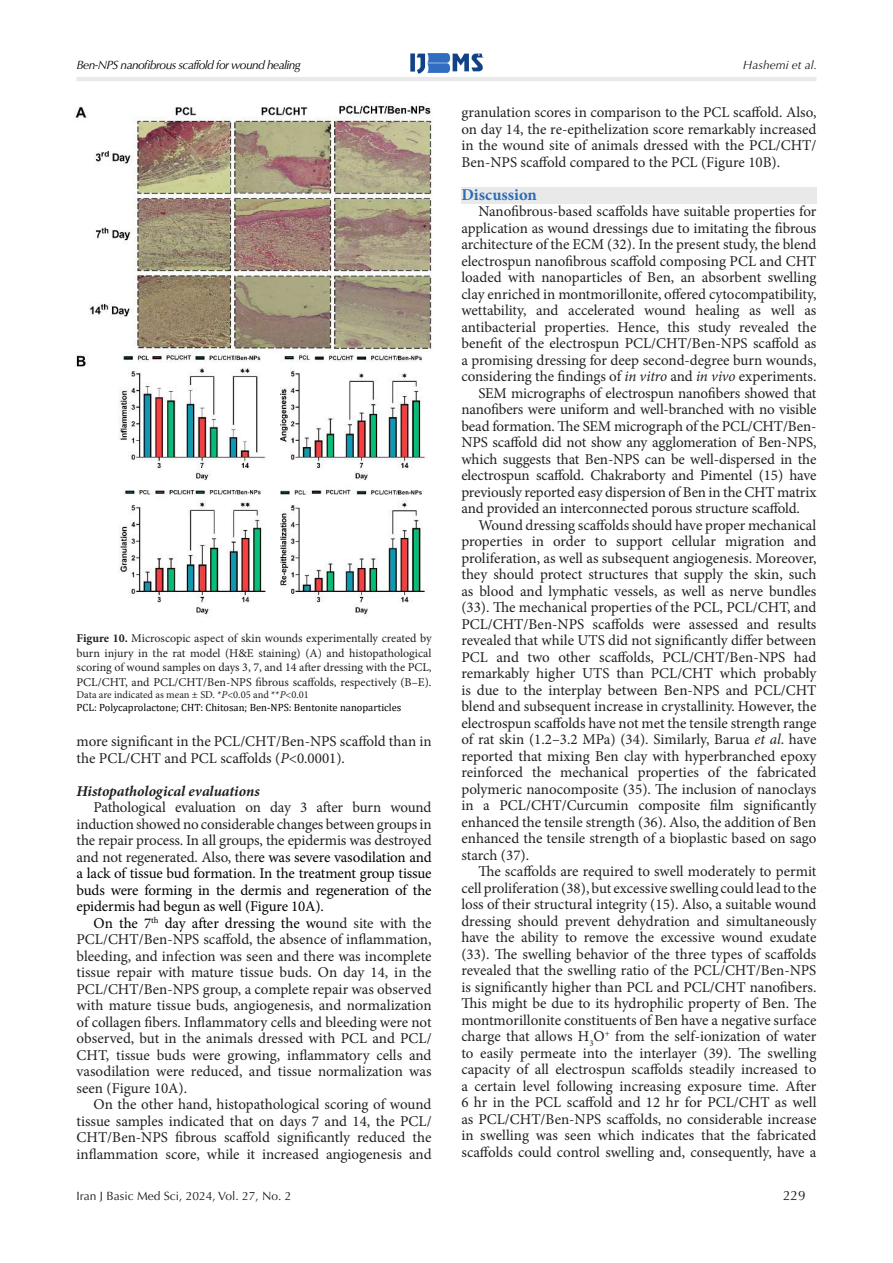
<style>
.page{position:relative;width:893px;height:1263px;background:#fff}
.page>*{position:absolute;margin:0;border:0;box-sizing:border-box;transform-origin:0 0}
.t1{font:700 16.5px "Minion Pro";color:#2d6cb5}
.t2{font:15px/16.5px "Minion Pro";letter-spacing:-.005em;color:#231f20;text-align:justify}
.Heading_2{font:italic 700 15px "Minion Pro";letter-spacing:-.005em;color:#231f20}
.t3{font:13.5px "Optima LT Std";color:#231f20}
.t4{font:12px/14.4px "Minion Pro";color:#231f20;text-align:justify}
.t5{font:italic 12px "Optima LT Std";letter-spacing:-.05em;color:#000}
.t6{font:12px "Optima LT Std";color:#231f20}
.t7{font:italic 12px "Optima LT Std";color:#231f20}
.t8{font:10.5px "Cambria";color:#000}
.t9{font:10.5px "Minion Pro";letter-spacing:-.005em;color:#231f20}
.s1{font-weight:700}
.s2{font-style:italic}
.s3{color:#000}
</style>
<div class="page">
<img style="left:410px;top:53px;width:74px;height:21px">
<hr style="left:77px;top:77px;width:739px;height:4px;background:#e9e9e9">
<div style="left:461px;top:188px;width:355px;height:16px;background:#e9e9e9"></div>
<img style="left:75px;top:103px;width:357px;height:515px">
<p class="t5" style="left:77px;top:58px;width:226px">Ben-NPS nanofibrous scaffold for wound healing</p>
<p class="t7" style="left:743px;top:58px;width:76px">Hashemi et al.</p>
<p class="t4" style="left:77px;top:631px;width:357px"><span class="s1">Figure 10.</span> Microscopic aspect of skin wounds experimentally created by burn injury in the rat model (H&amp;E staining) (A) and histopathological scoring of wound samples on days 3, 7, and 14 after dressing with the PCL, PCL/CHT, and PCL/CHT/Ben-NPS fibrous scaffolds, respectively (B–E).</p>
<p class="t9" style="left:77px;top:688px;width:234px">Data are indicated as mean ± SD. *<span class="s2">P</span>&lt;0.05 and **<span class="s2">P</span>&lt;0.01</p>
<p class="t8" style="left:77px;top:701px;width:326px">PCL: Polycaprolactone; CHT: Chitosan; Ben-NPS: Bentonite nanoparticles</p>
<p class="t2" style="left:77px;top:733px;width:357px">more significant in the PCL/CHT/Ben-NPS scaffold than in the PCL/CHT and PCL scaffolds (<span class="s2">P</span>&lt;0.0001).</p>
<p class="Heading_2" style="left:77px;top:780px;width:185px">Histopathological evaluations</p>
<p class="t2" style="left:77px;top:799px;width:357px;text-indent:17px">Pathological evaluation on day 3 after burn wound induction showed no considerable changes between groups in the repair process. In all groups, the epidermis was destroyed and not regenerated. Also, ther<span class="s3">e was severe vasodilation and a lack of tissue bud formation. In the treatment group tissue buds were forming in the dermis and regeneration of the epidermis had begun as well (Figure 10A).</span></p>
<p class="t2" style="left:77px;top:915px;width:357px;text-indent:17px"><span class="s3">On the 7</span><sup>th</sup> <span class="s3">day after dressing the wo</span>und site with the PCL/CHT/Ben-NPS scaffold, the absence of inflammation, bleeding, and infection was seen and there was incomplete tissue repair with mature tissue buds. On day 14, in the PCL/CHT/Ben-NPS group, a complete repair was observed with mature tissue buds, angiogenesis, and normalization of collagen fibers. Inflammatory cells and bleeding were not observed, but in the animals dressed with PCL and PCL/ CHT, tissue buds were growing, inflammatory cells and vasodilation were reduced, and tissue normalization was seen (Figure 10A).</p>
<p class="t2" style="left:77px;top:1096px;width:357px;text-indent:17px">On the other hand, histopathological scoring of wound tissue samples indicated that on days 7 and 14, the PCL/ CHT/Ben-NPS fibrous scaffold significantly reduced the inflammation score, while it increased angiogenesis and</p>
<p class="t2" style="left:461px;top:104px;width:357px">granulation scores in comparison to the PCL scaffold. Also, on day 14, the re-epithelization score remarkably increased in the wound site of animals dressed with the PCL/CHT/ Ben-NPS scaffold compared to the PCL (Figure 10B).</p>
<p class="t1" style="left:461px;top:183px;width:77px">Discussion</p>
<p class="t2" style="left:461px;top:203px;width:357px;text-indent:17px">Nanofibrous-based scaffolds have suitable properties for application as wound dressings due to imitating the fibrous architecture of the ECM (32). In the present study, the blend electrospun nanofibrous scaffold composing PCL and CHT loaded with nanoparticles of Ben, an absorbent swelling clay enriched in montmorillonite, offered cytocompatibility, wettability, and accelerated wound healing as well as antibacterial properties. Hence, this study revealed the benefit of the electrospun PCL/CHT/Ben-NPS scaffold as a promising dressing for deep second-degree burn wounds, considering the findings of <span class="s2">in vitro</span> and <span class="s2">in vivo</span> experiments.</p>
<p class="t2" style="left:461px;top:385px;width:357px;text-indent:17px">SEM micrographs of electrospun nanofibers showed that nanofibers were uniform and well-branched with no visible bead formation. The SEM micrograph of the PCL/CHT/Ben-NPS scaffold did not show any agglomeration of Ben-NPS, which suggests that Ben-NPS can be well-dispersed in the electrospun scaffold. Chakraborty and Pimentel (15) have previously reported easy dispersion of Ben in the CHT matrix and provided an interconnected porous structure scaffold.</p>
<p class="t2" style="left:461px;top:517px;width:357px;text-indent:17px">Wound dressing scaffolds should have proper mechanical properties in order to support cellular migration and proliferation, as well as subsequent angiogenesis. Moreover, they should protect structures that supply the skin, such as blood and lymphatic vessels, as well as nerve bundles (33). The mechanical properties of the PCL, PCL/CHT, and PCL/CHT/Ben-NPS scaffolds were assessed and results revealed that while UTS did not significantly differ between PCL and two other scaffolds, PCL/CHT/Ben-NPS had remarkably higher UTS than PCL/CHT which probably is due to the interplay between Ben-NPS and PCL/CHT blend and subsequent increase in crystallinity. However, the electrospun scaffolds have not met the tensile strength range of rat skin (1.2–3.2 MPa) (34). Similarly, Barua <span class="s2">et al</span>. have reported that mixing Ben clay with hyperbranched epoxy reinforced the mechanical properties of the fabricated polymeric nanocomposite (35). The inclusion of nanoclays in a PCL/CHT/Curcumin composite film significantly enhanced the tensile strength (36). Also, the addition of Ben enhanced the tensile strength of a bioplastic based on sago starch (37).</p>
<p class="t2" style="left:461px;top:863px;width:357px;text-indent:17px">The scaffolds are required to swell moderately to permit cell proliferation (38), but excessive swelling could lead to the loss of their structural integrity (15). Also, a suitable wound dressing should prevent dehydration and simultaneously have the ability to remove the excessive wound exudate (33). The swelling behavior of the three types of scaffolds revealed that the swelling ratio of the PCL/CHT/Ben-NPS is significantly higher than PCL and PCL/CHT nanofibers.<br>This might be due to its hydrophilic property of Ben. The montmorillonite constituents of Ben have a negative surface charge that allows H<sub>3</sub>O<sup>+</sup> from the self-ionization of water to easily permeate into the interlayer (39). The swelling capacity of all electrospun scaffolds steadily increased to a certain level following increasing exposure time. After 6 hr in the PCL scaffold and 12 hr for PCL/CHT as well as PCL/CHT/Ben-NPS scaffolds, no considerable increase in swelling was seen which indicates that the fabricated scaffolds could control swelling and, consequently, have a</p>
<p class="t6" style="left:77px;top:1188px;width:216px">Iran J Basic Med Sci, 2024, Vol. 27, No. 2</p>
<p class="t3" style="left:783px;top:1187px;width:24px">229</p>
</div>
